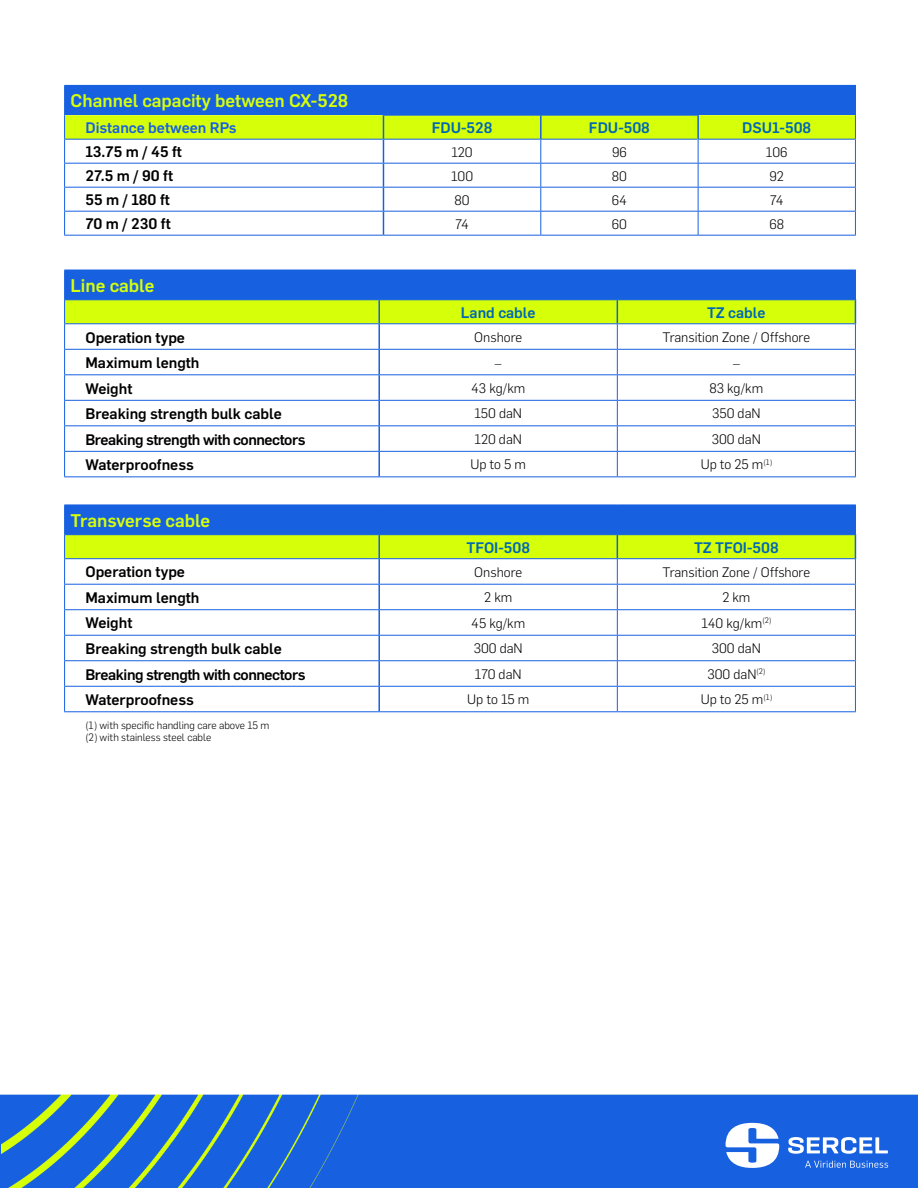
<style>
.page{position:relative;width:918px;height:1188px;background:#fff}
.page>*{position:absolute;margin:0;border:0;box-sizing:border-box;transform-origin:0 0}
.t1{font:500 18px "Flama";color:#d6ff0a}
.t2{font:500 15px "Flama";color:#000}
.t3{font:500 15px "Flama";letter-spacing:-.03em;color:#000}
.t4{font:500 15px "Flama";color:#0068b2}
.t5{font:500 15px "Flama";color:#1761e1}
.t6{font:300 13.5px "Flama";color:#000}
.t7{font:300 10.5px "Flama";color:#000}
</style>
<div class="page">
<hr style="left:64px;top:85px;width:319px;height:1px;background:#1761e1">
<hr style="left:383px;top:85px;width:158px;height:1px;background:#1761e1">
<hr style="left:541px;top:85px;width:157px;height:1px;background:#1761e1">
<hr style="left:698px;top:85px;width:158px;height:1px;background:#1761e1">
<hr style="left:64px;top:235px;width:319px;height:1px;background:#1761e1">
<hr style="left:383px;top:235px;width:158px;height:1px;background:#1761e1">
<hr style="left:541px;top:235px;width:157px;height:1px;background:#1761e1">
<svg style="left:64px;top:86px;width:792px;height:149px"></svg>
<hr style="left:698px;top:235px;width:158px;height:1px;background:#1761e1">
<div style="left:0;top:1094px;width:918px;height:94px;background:#1761e1"></div>
<svg style="left:788px;top:1137px;width:100px;height:17px"></svg>
<svg style="left:726px;top:1123px;width:53px;height:45px"></svg>
<svg style="left:805px;top:1161px;width:83px;height:7px"></svg>
<hr style="left:64px;top:476px;width:315px;height:1px;background:#1761e1">
<hr style="left:379px;top:476px;width:238px;height:1px;background:#1761e1">
<svg style="left:64px;top:270px;width:792px;height:206px"></svg>
<hr style="left:617px;top:476px;width:239px;height:1px;background:#1761e1">
<svg style="left:64px;top:505px;width:792px;height:206px"></svg>
<hr style="left:64px;top:711px;width:315px;height:1px;background:#1761e1">
<hr style="left:379px;top:711px;width:238px;height:1px;background:#1761e1">
<hr style="left:617px;top:711px;width:239px;height:1px;background:#1761e1">
<p class="t1" style="left:71px;top:88px;width:279px">Channel capacity between CX-528</p>
<p class="t5" style="left:85px;top:117px;width:153px">Distance between RPs</p>
<p class="t4" style="left:432px;top:117px;width:62px">FDU-528</p>
<p class="t4" style="left:589px;top:117px;width:63px">FDU-508</p>
<p class="t4" style="left:742px;top:117px;width:71px">DSU1-508</p>
<p class="t2" style="left:85px;top:141px;width:98px">13.75 m / 45 ft</p>
<p class="t6" style="left:452px;top:142px;width:23px">120</p>
<p class="t6" style="left:612px;top:142px;width:16px">96</p>
<p class="t6" style="left:766px;top:142px;width:23px">106</p>
<p class="t2" style="left:85px;top:165px;width:89px">27.5 m / 90 ft</p>
<p class="t6" style="left:451px;top:166px;width:24px">100</p>
<p class="t6" style="left:612px;top:166px;width:17px">80</p>
<p class="t6" style="left:770px;top:166px;width:16px">92</p>
<p class="t2" style="left:85px;top:189px;width:86px">55 m / 180 ft</p>
<p class="t6" style="left:455px;top:190px;width:17px">80</p>
<p class="t6" style="left:612px;top:190px;width:17px">64</p>
<p class="t6" style="left:770px;top:190px;width:15px">74</p>
<p class="t2" style="left:85px;top:213px;width:87px">70 m / 230 ft</p>
<p class="t6" style="left:455px;top:214px;width:15px">74</p>
<p class="t6" style="left:612px;top:214px;width:17px">60</p>
<p class="t6" style="left:769px;top:214px;width:16px">68</p>
<p class="t1" style="left:71px;top:272px;width:85px">Line cable</p>
<p class="t4" style="left:461px;top:301px;width:76px">Land cable</p>
<p class="t4" style="left:707px;top:301px;width:60px">TZ cable</p>
<p class="t2" style="left:85px;top:326px;width:101px">Operation type</p>
<p class="t6" style="left:474px;top:327px;width:49px">Onshore</p>
<p class="t6" style="left:663px;top:327px;width:149px">Transition Zone / Offshore</p>
<p class="t2" style="left:85px;top:351px;width:115px">Maximum length</p>
<p class="t6" style="left:495px;top:348px;width:8px">_</p>
<p class="t6" style="left:733px;top:348px;width:8px">_</p>
<p class="t2" style="left:85px;top:377px;width:48px">Weight</p>
<p class="t6" style="left:471px;top:378px;width:56px">43 kg/km</p>
<p class="t6" style="left:710px;top:378px;width:55px">83 kg/km</p>
<p class="t2" style="left:85px;top:402px;width:198px">Breaking strength bulk cable</p>
<p class="t6" style="left:475px;top:404px;width:49px">150 daN</p>
<p class="t6" style="left:712px;top:404px;width:50px">350 daN</p>
<p class="t3" style="left:85px;top:428px;width:222px">Breaking strength with connectors</p>
<p class="t6" style="left:475px;top:429px;width:49px">120 daN</p>
<p class="t6" style="left:712px;top:429px;width:51px">300 daN</p>
<p class="t2" style="left:85px;top:454px;width:110px">Waterproofness</p>
<p class="t6" style="left:470px;top:455px;width:57px">Up to 5 m</p>
<p class="t6" style="left:701px;top:455px;width:73px">Up to 25 m<sup>(1)</sup></p>
<p class="t1" style="left:71px;top:507px;width:141px">Transverse cable</p>
<p class="t4" style="left:466px;top:536px;width:65px">TFOI-508</p>
<p class="t4" style="left:694px;top:536px;width:86px">TZ TFOI-508</p>
<p class="t2" style="left:85px;top:561px;width:101px">Operation type</p>
<p class="t6" style="left:474px;top:562px;width:49px">Onshore</p>
<p class="t6" style="left:663px;top:562px;width:149px">Transition Zone / Offshore</p>
<p class="t2" style="left:85px;top:586px;width:115px">Maximum length</p>
<p class="t6" style="left:484px;top:587px;width:30px">2 km</p>
<p class="t6" style="left:722px;top:587px;width:30px">2 km</p>
<p class="t2" style="left:85px;top:612px;width:48px">Weight</p>
<p class="t6" style="left:471px;top:613px;width:55px">45 kg/km</p>
<p class="t6" style="left:702px;top:613px;width:71px">140 kg/km<sup>(2)</sup></p>
<p class="t2" style="left:85px;top:637px;width:198px">Breaking strength bulk cable</p>
<p class="t6" style="left:474px;top:638px;width:51px">300 daN</p>
<p class="t6" style="left:712px;top:638px;width:51px">300 daN</p>
<p class="t3" style="left:85px;top:663px;width:222px">Breaking strength with connectors</p>
<p class="t6" style="left:475px;top:664px;width:48px">170 daN</p>
<p class="t6" style="left:708px;top:664px;width:59px">300 daN<sup>(2)</sup></p>
<p class="t2" style="left:85px;top:688px;width:110px">Waterproofness</p>
<p class="t6" style="left:467px;top:689px;width:63px">Up to 15 m</p>
<p class="t6" style="left:701px;top:689px;width:73px">Up to 25 m<sup>(1)</sup></p>
<p class="t7" style="left:86px;top:717px;width:185px">(1) with specific handling care above 15 m</p>
<p class="t7" style="left:86px;top:730px;width:127px">(2) with stainless steel cable</p>
</div>
